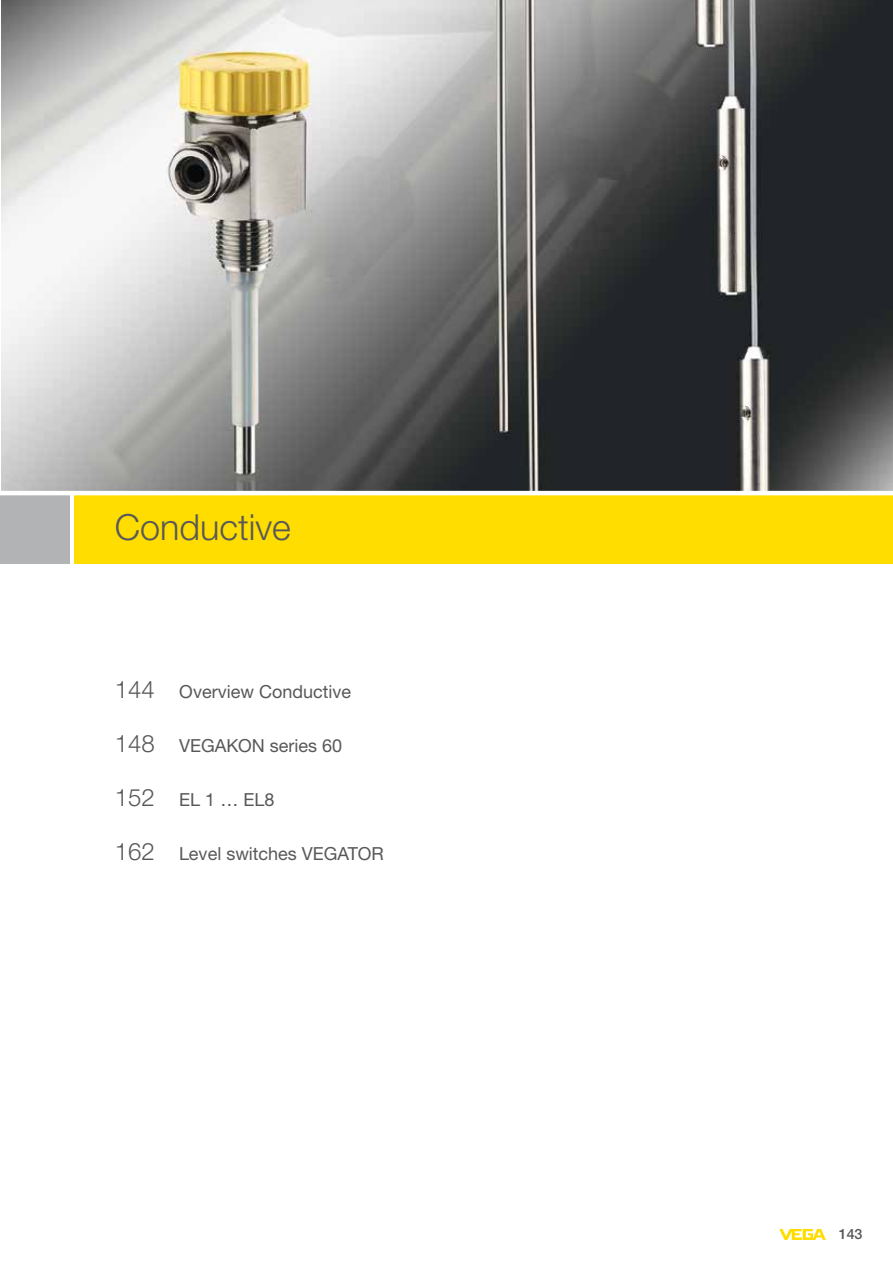
<style>
.page{position:relative;width:893px;height:1263px;background:#fff}
.page>*{position:absolute;margin:0;border:0;box-sizing:border-box;transform-origin:0 0}
.t1{font:300 36px "Helvetica Neue LTW1 G";color:#58585a}
.t2{font:18px "Helvetica Neue LTW1 G";color:#58585a}
.t3{font:500 14.25px "Helvetica Neue LTW1 G";color:#58585a}
.s1{font-weight:300;font-size:24px}
</style>
<div class="page">
<svg style="left:779px;top:1229px;width:47px;height:11px"></svg>
<img style="left:1px;top:0;width:892px;height:491px">
<div style="left:74px;top:494px;width:819px;height:69px;background:#fd0"></div>
<div style="left:0;top:494px;width:69px;height:69px;background:#b1b3b4"></div>
<hr style="left:0;top:491px;width:893px;height:4px;background:#fff">
<h1 class="t1" style="left:115px;top:505px;width:178px">Conductive</h1>
<p class="t2" style="left:115px;top:680px;width:238px"><span class="s1">144</span> Overview Conductive</p>
<p class="t2" style="left:115px;top:734px;width:229px"><span class="s1">148</span> VEGAKON series 60</p>
<p class="t2" style="left:115px;top:788px;width:161px"><span class="s1">152</span> EL 1 … EL8</p>
<p class="t2" style="left:115px;top:842px;width:270px"><span class="s1">162</span> Level switches VEGATOR</p>
<p class="t3" style="left:839px;top:1225px;width:25px">143</p>
</div>
